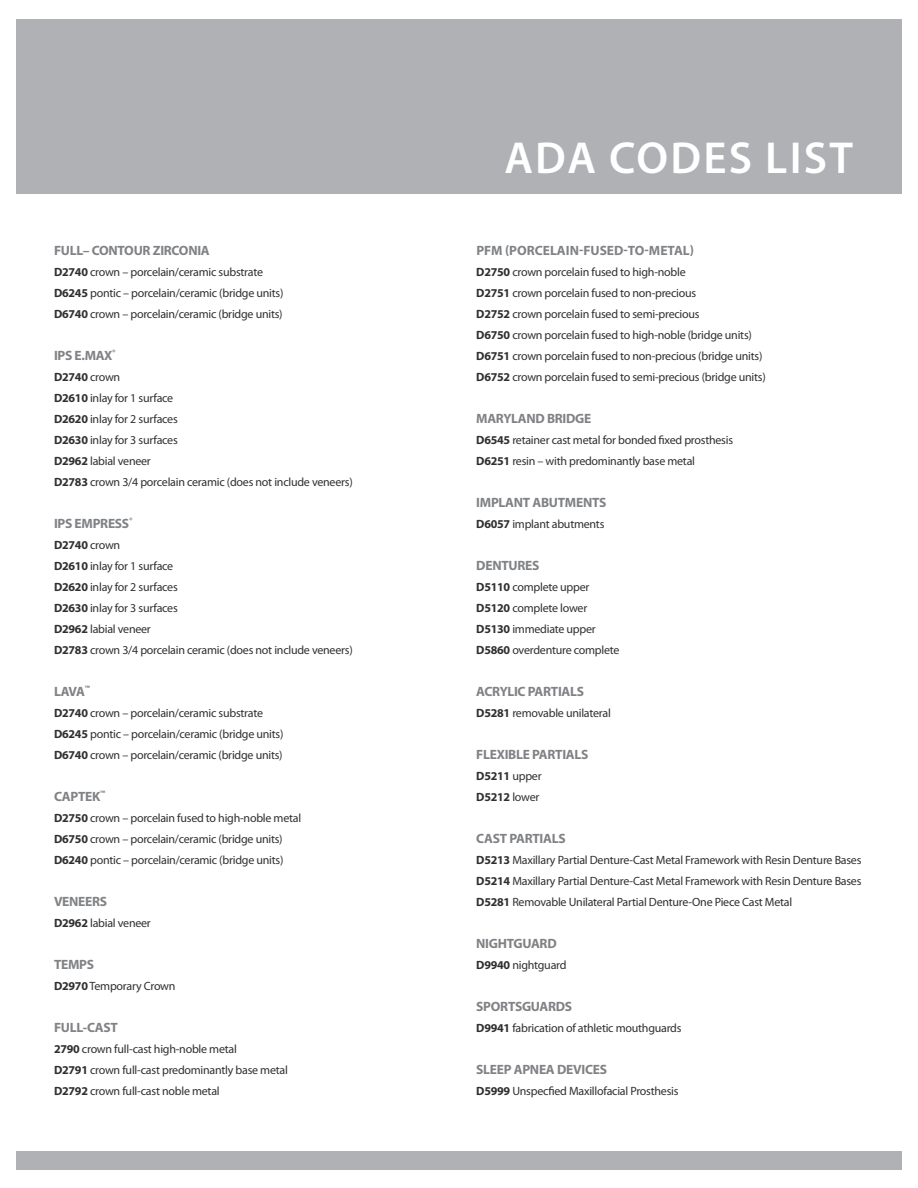
<style>
.page{position:relative;width:918px;height:1188px;background:#fff}
.page>*{position:absolute;margin:0;border:0;box-sizing:border-box;transform-origin:0 0}
.t1{font:600 45px "Myriad Pro";letter-spacing:.05em;color:#fff}
.t2{font:700 13.5px "Myriad Pro";letter-spacing:-.02em;color:#808285}
.t3{font:700 13.5px "Myriad Pro";color:#808285}
.t4{font:12px/21px "Myriad Pro";letter-spacing:-.02em;color:#313031}
.t5{font:700 12px/21px "Myriad Pro";letter-spacing:-.02em;color:#313031}
.s1{font-weight:700}
.s2{font-weight:400}
</style>
<div class="page">
<div style="left:16px;top:19px;width:886px;height:175px;background:#afb1b4"></div>
<div style="left:16px;top:1151px;width:886px;height:19px;background:#afb1b4"></div>
<p class="t2" style="left:54px;top:242px;width:157px">FULL– CONTOUR ZIRCONIA</p>
<p class="t4" style="left:54px;top:261px;width:231px"><span class="s1">D2740</span> crown – porcelain/ceramic substrate<br><span class="s1">D6245</span> pontic – porcelain/ceramic (bridge units)<br><span class="s1">D6740</span> crown – porcelain/ceramic (bridge units)</p>
<p class="t2" style="left:54px;top:347px;width:63px">IPS E.MAX<sup>®</sup></p>
<p class="t4" style="left:54px;top:366px;width:300px"><span class="s1">D2740</span> crown<br><span class="s1">D2610</span> inlay for 1 surface<br><span class="s1">D2620</span> inlay for 2 surfaces<br><span class="s1">D2630</span> inlay for 3 surfaces<br><span class="s1">D2962</span> labial veneer<br><span class="s1">D2783</span> crown 3/4 porcelain ceramic (does not include veneers)</p>
<p class="t2" style="left:54px;top:515px;width:80px">IPS EMPRESS<sup>®</sup></p>
<p class="t4" style="left:54px;top:534px;width:300px"><span class="s1">D2740</span> crown<br><span class="s1">D2610</span> inlay for 1 surface<br><span class="s1">D2620</span> inlay for 2 surfaces<br><span class="s1">D2630</span> inlay for 3 surfaces<br><span class="s1">D2962</span> labial veneer<br><span class="s1">D2783</span> crown 3/4 porcelain ceramic (does not include veneers)</p>
<p class="t2" style="left:54px;top:683px;width:37px">LAVA<sup>™</sup></p>
<p class="t4" style="left:54px;top:702px;width:231px"><span class="s1">D2740</span> crown – porcelain/ceramic substrate<br><span class="s1">D6245</span> pontic – porcelain/ceramic (bridge units)<br><span class="s1">D6740</span> crown – porcelain/ceramic (bridge units)</p>
<p class="t2" style="left:54px;top:788px;width:53px">CAPTEK<sup>™</sup></p>
<p class="t4" style="left:54px;top:807px;width:249px"><span class="s1">D2750</span> crown – porcelain fused to high-noble metal<br><span class="s1">D6750</span> crown – porcelain/ceramic (bridge units)<br><span class="s1">D6240</span> pontic – porcelain/ceramic (bridge units)</p>
<p class="t2" style="left:54px;top:893px;width:55px">VENEERS</p>
<p class="t4" style="left:54px;top:912px;width:98px"><span class="s1">D2962</span> labial veneer</p>
<p class="t2" style="left:54px;top:956px;width:42px">TEMPS</p>
<p class="t4" style="left:54px;top:975px;width:123px"><span class="s1">D2970</span> Temporary Crown</p>
<p class="t2" style="left:54px;top:1019px;width:65px">FULL-CAST</p>
<p class="t4" style="left:54px;top:1038px;width:235px"><span class="s1">2790</span> crown full-cast high-noble metal<br><span class="s1">D2791</span> crown full-cast predominantly base metal<br><span class="s1">D2792</span> crown full-cast noble metal</p>
<h1 class="t1" style="left:504px;top:129px;width:350px">ADA CODES LIST</h1>
<p class="t3" style="left:476px;top:242px;width:219px">PFM (PORCELAIN-FUSED-TO-METAL)</p>
<p class="t4" style="left:476px;top:261px;width:291px"><span class="s1">D2750</span> crown porcelain fused to high-noble<br><span class="s1">D2751</span> crown porcelain fused to non-precious<br><span class="s1">D2752</span> crown porcelain fused to semi-precious<br><span class="s1">D6750</span> crown porcelain fused to high-noble (bridge units)<br><span class="s1">D6751</span> crown porcelain fused to non-precious (bridge units)<br><span class="s1">D6752</span> crown porcelain fused to semi-precious (bridge units)</p>
<p class="t2" style="left:476px;top:410px;width:117px">MARYLAND BRIDGE</p>
<p class="t4" style="left:476px;top:429px;width:258px"><span class="s1">D6545</span> retainer cast metal for bonded fixed prosthesis<br><span class="s1">D6251</span> resin – with predominantly base metal</p>
<p class="t2" style="left:476px;top:494px;width:132px">IMPLANT ABUTMENTS</p>
<p class="t4" style="left:476px;top:513px;width:130px"><span class="s1">D6057</span> implant abutments</p>
<p class="t2" style="left:476px;top:557px;width:65px">DENTURES</p>
<p class="t4" style="left:476px;top:576px;width:145px"><span class="s1">D5110</span> complete upper<br><span class="s1">D5120</span> complete lower<br><span class="s1">D5130</span> immediate upper<br><span class="s1">D5860</span> overdenture complete</p>
<p class="t2" style="left:476px;top:683px;width:109px">ACRYLIC PARTIALS</p>
<p class="t4" style="left:476px;top:702px;width:136px"><span class="s1">D5281</span> removable unilateral</p>
<p class="t2" style="left:476px;top:746px;width:114px">FLEXIBLE PARTIALS</p>
<p class="t5" style="left:476px;top:765px;width:67px">D5211 <span class="s2">upper<br></span>D5212 <span class="s2">lower</span></p>
<p class="t2" style="left:476px;top:830px;width:91px">CAST PARTIALS</p>
<p class="t4" style="left:476px;top:849px;width:387px;text-align:justify"><span class="s1">D5213</span> Maxillary Partial Denture-Cast Metal Framework with Resin Denture Bases <span class="s1">D5214</span> Maxillary Partial Denture-Cast Metal Framework with Resin Denture Bases <span class="s1">D5281</span> Removable Unilateral Partial Denture-One Piece Cast Metal</p>
<p class="t2" style="left:476px;top:935px;width:82px">NIGHTGUARD</p>
<p class="t4" style="left:476px;top:954px;width:92px"><span class="s1">D9940</span> nightguard</p>
<p class="t2" style="left:476px;top:998px;width:97px">SPORTSGUARDS</p>
<p class="t4" style="left:476px;top:1017px;width:207px"><span class="s1">D9941</span> fabrication of athletic mouthguards</p>
<p class="t2" style="left:476px;top:1061px;width:132px">SLEEP APNEA DEVICES</p>
<p class="t4" style="left:476px;top:1080px;width:204px"><span class="s1">D5999</span> Unspecfied Maxillofacial Prosthesis</p>
</div>
